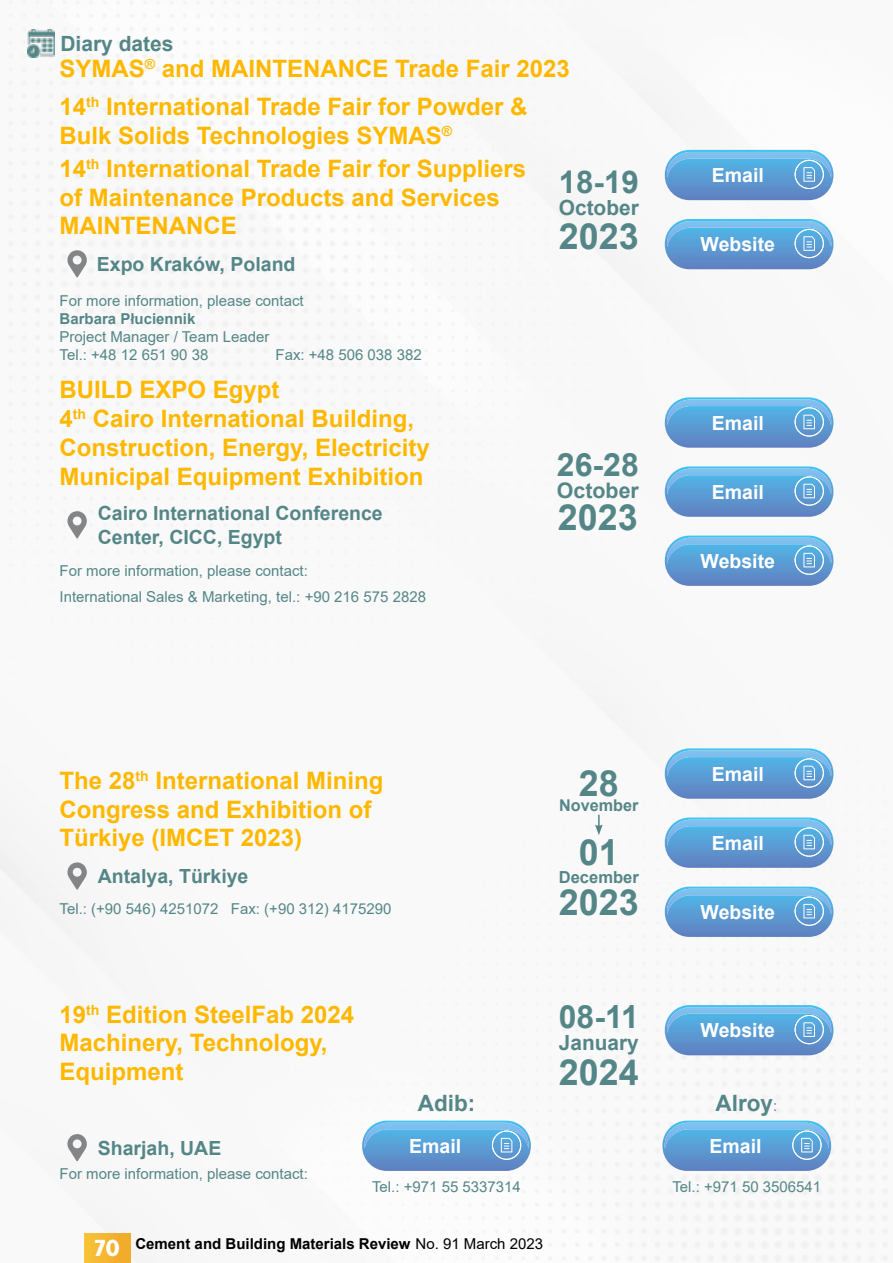
<style>
.page{position:relative;width:893px;height:1263px;background:#fff}
.page>*{position:absolute;margin:0;border:0;box-sizing:border-box;transform-origin:0 0}
.t1{font:700 36px "Arial";color:#558687}
.t2{font:700 32.1px "Arial";color:#558687}
.t3{font:700 31.95px "Arial";color:#558687}
.t4{font:700 31.35px "Arial";color:#558687}
.t5{font:700 24px/28.8px "Arial";color:#ffb800}
.t6{font:700 22.5px "Arial";color:#558687}
.t7{font:700 21.45px "Arial";color:#558687}
.t8{font:700 21px "Arial";color:#558687}
.t9{font:700 20.85px "Arial";color:#558687}
.t10{font:700 19.5px/23.4px "Arial";color:#558687}
.t11{font:700 19.5px "Arial";color:#fff}
.t12{font:700 16.5px "Arial";color:#558687}
.t13{font:700 16.2px "Arial";color:#558687}
.t14{font:15px/26.5px "Arial";color:#558687}
.t15{font:700 15px "Arial";color:#000}
.t16{font:700 15px "Arial";color:#558687}
.s1{font-family:"Tajawal";font-weight:900;font-size:25.5px;color:#fff}
.s2{font-weight:400}
.s3{font-weight:400;font-size:15px}
</style>
<div class="page">
<img style="left:0;top:1px;width:888px;height:1262px">
<div style="left:84px;top:1233px;width:46px;height:30px;background:linear-gradient(to right,#f7c238,#f0a92b)"></div>
<img style="left:28px;top:30px;width:27px;height:27px">
<svg style="left:67px;top:511px;width:20px;height:27px"></svg>
<svg style="left:665px;top:536px;width:168px;height:50px;background:#6e9dd1"></svg>
<img style="left:667px;top:538px;width:164px;height:26px">
<svg style="left:665px;top:466px;width:168px;height:51px;background:#71a0d3"></svg>
<img style="left:667px;top:469px;width:164px;height:26px">
<svg style="left:665px;top:397px;width:168px;height:51px;background:#6f9ed2"></svg>
<img style="left:667px;top:399px;width:164px;height:26px">
<svg style="left:67px;top:862px;width:20px;height:28px"></svg>
<svg style="left:665px;top:887px;width:168px;height:50px;background:#6d9dd1"></svg>
<img style="left:667px;top:889px;width:164px;height:26px">
<svg style="left:665px;top:817px;width:168px;height:51px;background:#71a0d2"></svg>
<img style="left:667px;top:820px;width:164px;height:26px">
<svg style="left:665px;top:748px;width:168px;height:51px;background:#6f9ed2"></svg>
<img style="left:667px;top:750px;width:164px;height:26px">
<svg style="left:595px;top:815px;width:8px;height:20px"></svg>
<svg style="left:665px;top:219px;width:168px;height:50px;background:#6b9cd1"></svg>
<img style="left:667px;top:221px;width:164px;height:26px">
<svg style="left:665px;top:150px;width:168px;height:50px;background:#6c9cd1"></svg>
<img style="left:667px;top:152px;width:164px;height:26px">
<svg style="left:67px;top:250px;width:20px;height:28px"></svg>
<svg style="left:67px;top:1134px;width:20px;height:27px"></svg>
<svg style="left:665px;top:1005px;width:168px;height:50px;background:#6b9cd1"></svg>
<img style="left:667px;top:1007px;width:164px;height:26px">
<svg style="left:662px;top:1120px;width:169px;height:51px;background:#72a1d3"></svg>
<img style="left:665px;top:1123px;width:164px;height:26px">
<svg style="left:362px;top:1120px;width:169px;height:51px;background:#72a1d3"></svg>
<img style="left:364px;top:1123px;width:165px;height:26px">
<p class="t8" style="left:60px;top:29px;width:115px">Diary dates</p>
<p class="t5" style="left:60px;top:50px;width:512px;line-height:38px">SYMAS<sup>®</sup> and MAINTENANCE Trade Fair 2023<br>14<sup>th</sup> International Trade Fair for Powder &amp;</p>
<p class="t5" style="left:60px;top:119px;width:468px;line-height:33.2px">Bulk Solids Technologies SYMAS<sup>®<br></sup>14<sup>th</sup> International Trade Fair for Suppliers</p>
<p class="t5" style="left:60px;top:183px;width:442px">of Maintenance Products and Services<br>MAINTENANCE</p>
<h3 class="t4" style="left:559px;top:160px;width:82px">18-19</h3>
<p class="t9" style="left:559px;top:193px;width:82px">October</p>
<h1 class="t1" style="left:559px;top:211px;width:82px">2023</h1>
<p class="t10" style="left:97px;top:253px;width:200px">Expo Kraków, Poland</p>
<p class="t14" style="left:60px;top:287px;width:246px">For more information, please contact</p>
<p class="t16" style="left:60px;top:308px;width:137px">Barbara Płuciennik</p>
<p class="t14" style="left:60px;top:327px;width:211px;line-height:18px">Project Manager / Team Leader<br>Tel.: +48 12 651 90 38</p>
<p class="t14" style="left:276px;top:341px;width:148px">Fax: +48 506 038 382</p>
<p class="t5" style="left:60px;top:376px;width:372px">BUILD EXPO Egypt<br>4<sup>th</sup> Cairo International Building,<br>Construction, Energy, Electricity<br>Municipal Equipment Exhibition</p>
<p class="t10" style="left:98px;top:502px;width:286px">Cairo International Conference<br>Center, CICC, Egypt</p>
<p class="t14" style="left:60px;top:557px;width:368px">For more information, please contact:<br>International Sales &amp; Marketing, tel.: +90 216 575 2828</p>
<h2 class="t2" style="left:557px;top:442px;width:83px">26-28</h2>
<p class="t7" style="left:557px;top:475px;width:84px">October</p>
<h1 class="t1" style="left:558px;top:492px;width:82px">2023</h1>
<p class="t11" style="left:712px;top:162px;width:54px">Email</p>
<p class="t11" style="left:701px;top:231px;width:76px">Website</p>
<p class="t11" style="left:712px;top:409px;width:54px">Email</p>
<p class="t11" style="left:712px;top:478px;width:54px">Email</p>
<p class="t11" style="left:701px;top:547px;width:76px">Website</p>
<p class="t11" style="left:712px;top:760px;width:54px">Email</p>
<h1 class="t1" style="left:579px;top:758px;width:42px">28</h1>
<p class="t5" style="left:60px;top:766px;width:325px">The 28<sup>th</sup> International Mining<br>Congress and Exhibition of<br>Türkiye (IMCET 2023)</p>
<p class="t10" style="left:98px;top:865px;width:152px">Antalya, Türkiye</p>
<p class="t14" style="left:60px;top:895px;width:333px">Tel.: (+90 546) 4251072 Fax: (+90 312) 4175290</p>
<p class="t11" style="left:701px;top:898px;width:76px">Website</p>
<p class="t13" style="left:559px;top:794px;width:81px">November</p>
<p class="t11" style="left:712px;top:829px;width:54px">Email</p>
<h1 class="t1" style="left:579px;top:827px;width:42px">01</h1>
<p class="t12" style="left:559px;top:866px;width:82px">December</p>
<h1 class="t1" style="left:559px;top:877px;width:82px">2023</h1>
<p class="t5" style="left:60px;top:1000px;width:296px">19<sup>th</sup> Edition SteelFab 2024<br>Machinery, Technology,<br>Equipment</p>
<p class="t10" style="left:98px;top:1136px;width:125px">Sharjah, UAE</p>
<p class="t14" style="left:60px;top:1161px;width:250px">For more information, please contact:</p>
<p class="t6" style="left:418px;top:1087px;width:59px">Adib:</p>
<p class="t11" style="left:409px;top:1132px;width:54px">Email</p>
<p class="t14" style="left:372px;top:1173px;width:150px">Tel.: +971 55 5337314</p>
<h3 class="t3" style="left:559px;top:994px;width:82px">08-11</h3>
<p class="t9" style="left:559px;top:1027px;width:82px">January</p>
<h1 class="t1" style="left:559px;top:1046px;width:82px">2024</h1>
<p class="t15" style="left:94px;top:1233px;width:450px"><span class="s1">70</span> Cement and Building Materials Review <span class="s2">No. 91 March 2023</span></p>
<p class="t11" style="left:701px;top:1017px;width:76px">Website</p>
<p class="t6" style="left:716px;top:1087px;width:63px">Alroy<span class="s3">:</span></p>
<p class="t11" style="left:710px;top:1132px;width:54px">Email</p>
<p class="t14" style="left:672px;top:1173px;width:150px">Tel.: +971 50 3506541</p>
</div>
